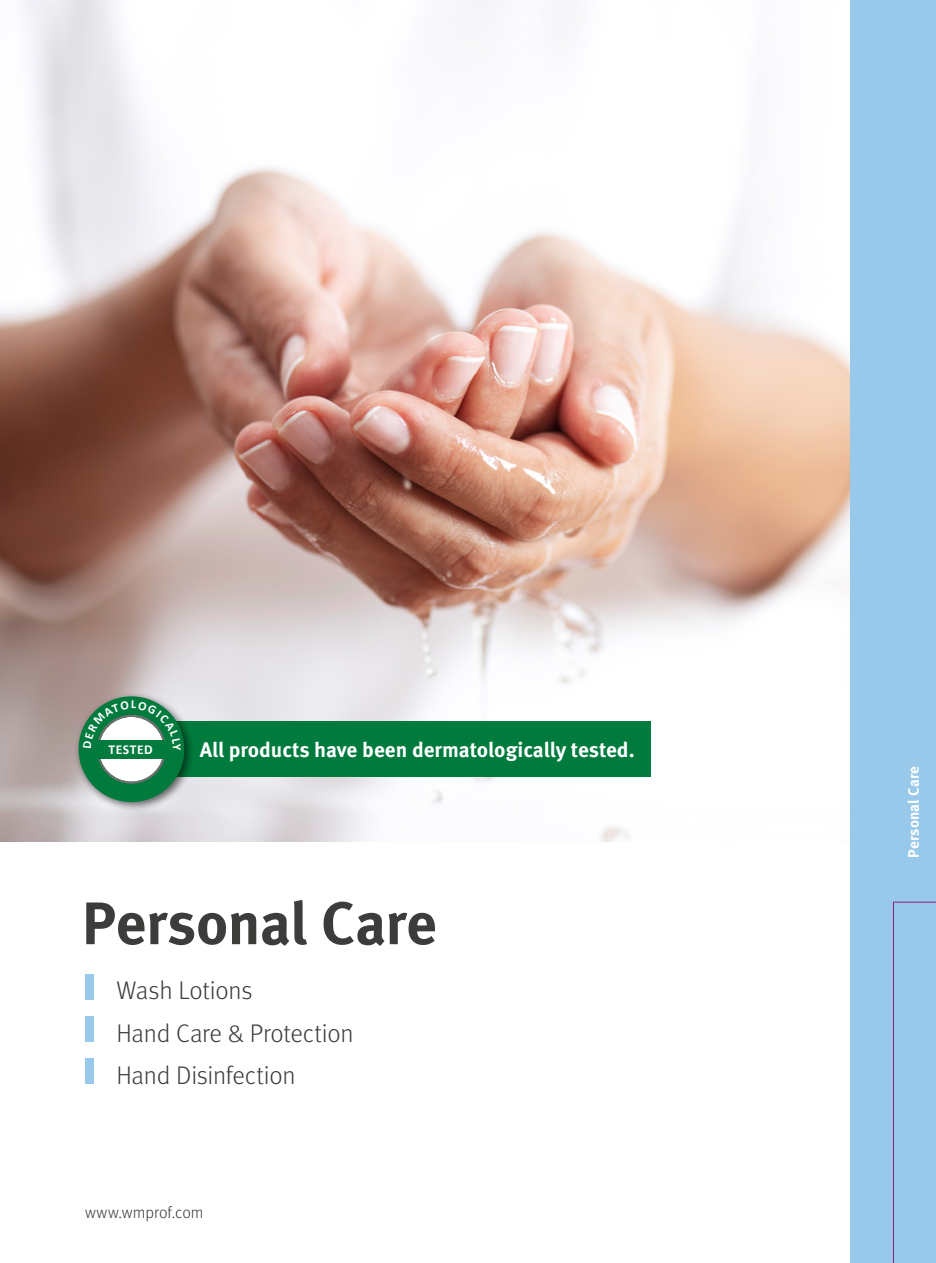
<style>
.page{position:relative;width:936px;height:1263px;background:#fff}
.page>*{position:absolute;margin:0;border:0;box-sizing:border-box;transform-origin:0 0}
.t1{font:700 60px "Meta Pro";letter-spacing:-.015em;color:#3c3c3b}
.t2{font:300 25.5px/42.8px "Meta Pro";letter-spacing:-.01em;color:#3c3c3b}
.t3{font:700 21px "Meta Pro";color:#fff}
.t4{font:300 16.5px "Meta Pro";letter-spacing:-.005em;color:#3c3c3b}
.t5{font:700 15px "Meta Pro";color:#fff}
.t6{font:700 13.65px "Calibri";letter-spacing:.04em;color:#fff}
</style>
<div class="page">
<img style="left:0;top:0;width:850px;height:842px">
<div style="left:85px;top:974px;width:9px;height:26px;background:#98c9eb"></div>
<div style="left:85px;top:1016px;width:9px;height:25px;background:#98c9eb"></div>
<div style="left:85px;top:1058px;width:9px;height:26px;background:#98c9eb"></div>
<div style="left:162px;top:721px;width:489px;height:56px;background:#007b3d"></div>
<div style="left:74px;top:691px;width:121px;height:122px;background:#000;opacity:.6"></div>
<div style="left:78px;top:696px;width:106px;height:106px;background:#007b3d;border-radius:50%"></div>
<div style="left:850px;top:0;width:85px;height:1263px;background:#98c9eb"></div>
<svg style="left:893px;top:902px;width:42px;height:361px"></svg>
<svg style="left:83px;top:700px;width:98px;height:84px"></svg>
<p class="t6" style="left:108px;top:740px;width:46px">TESTED</p>
<p class="t3" style="left:200px;top:733px;width:436px">All products have been dermatologically tested.</p>
<h1 class="t1" style="left:82px;top:876px;width:356px">Personal Care</h1>
<p class="t2" style="left:116px;top:967px;width:239px">Wash Lotions<br>Hand Care &amp; Protection<br>Hand Disinfection</p>
<p class="t4" style="left:85px;top:1201px;width:120px">www.wmprof.com</p>
<p class="t5" style="left:901px;top:857px;width:93px;rotate:-90deg">Personal Care</p>
</div>
